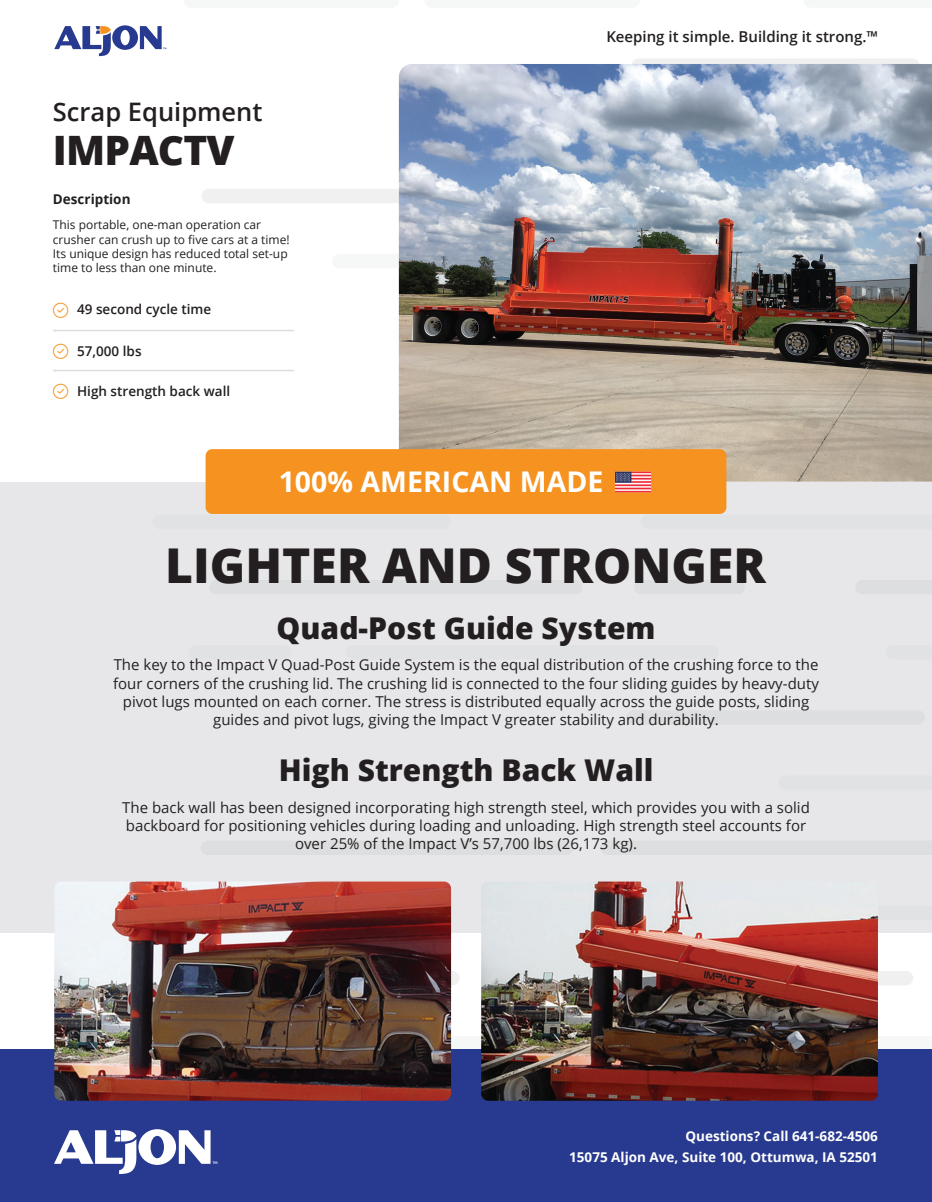
<style>
.page{position:relative;width:932px;height:1202px;background:#fff}
.page>*{position:absolute;margin:0;border:0;box-sizing:border-box;transform-origin:0 0}
.t1{font:800 48px "Open Sans";color:#231f20}
.t2{font:800 40.5px "Open Sans";letter-spacing:-.02em;color:#231f20}
.t3{font:800 30px "Open Sans";color:#231f20}
.t4{font:700 28.5px "Open Sans";color:#fff}
.t5{font:600 25.5px "Open Sans";color:#231f20}
.t6{font:15px/18px "Open Sans";color:#231f20;text-align:center}
.t7{font:600 15px "Open Sans";color:#231f20}
.t8{font:700 13.5px/21px "Open Sans";color:#fff;text-align:right}
.t9{font:600 13.5px "Open Sans";color:#231f20}
.t10{font:700 13.5px "Open Sans";color:#231f20}
.t11{font:12px/14.4px "Open Sans";color:#231f20}
</style>
<div class="page">
<div style="left:397px;top:1036px;width:158px;height:14px;background:#f0f1f1;border-radius:7px"></div>
<svg style="left:878px;top:1049px;width:54px;height:1px"></svg>
<div style="left:332px;top:254px;width:288px;height:14px;background:#f0f1f1;border-radius:7px"></div>
<div style="left:201px;top:189px;width:289px;height:14px;background:#f0f0f0;border-radius:7px"></div>
<div style="left:631px;top:58px;width:288px;height:15px;background:#f0f0f0;border-radius:7px"></div>
<div style="left:524px;top:971px;width:389px;height:14px;background:#f0f0f0;border-radius:7px"></div>
<svg style="left:332px;top:971px;width:127px;height:14px"></svg>
<div style="left:0;top:481px;width:932px;height:451px;background:#e7e7e9"></div>
<img style="left:399px;top:64px;width:533px;height:417px">
<div style="left:0;top:1050px;width:932px;height:152px;background:#283a8f"></div>
<img style="left:481px;top:881px;width:397px;height:219px">
<img style="left:54px;top:881px;width:397px;height:219px">
<hr style="left:53px;top:330px;width:241px;height:1px;background:#dcdddf">
<hr style="left:53px;top:370px;width:241px;height:1px;background:#dcdddf">
<div style="left:205px;top:449px;width:521px;height:65px;background:#f6921f;border-radius:7px"></div>
<svg style="left:54px;top:1129px;width:163px;height:45px"></svg>
<svg style="left:54px;top:25px;width:112px;height:31px"></svg>
<img style="left:614px;top:471px;width:38px;height:22px">
<h3 class="t5" style="left:53px;top:94px;width:211px">Scrap Equipment</h3>
<h2 class="t2" style="left:53px;top:119px;width:183px">IMPACTV</h2>
<p class="t10" style="left:53px;top:190px;width:79px">Description</p>
<p class="t11" style="left:53px;top:217px;width:238px">This portable, one-man operation car crusher can crush up to five cars at a time!<br>Its unique design has reduced total set-up time to less than one minute.</p>
<p class="t9" style="left:77px;top:300px;width:136px">49 second cycle time</p>
<p class="t9" style="left:77px;top:341px;width:66px">57,000 lbs</p>
<p class="t9" style="left:77px;top:381px;width:154px">High strength back wall</p>
<p class="t7" style="left:606px;top:26px;width:273px">Keeping it simple. Building it strong.™</p>
<h3 class="t4" style="left:279px;top:462px;width:326px">100% AMERICAN MADE</h3>
<h1 class="t1" style="left:165px;top:528px;width:602px">LIGHTER AND STRONGER</h1>
<h3 class="t3" style="left:276px;top:605px;width:380px">Quad-Post Guide System</h3>
<p class="t6" style="left:113px;top:655px;width:707px">The key to the Impact V Quad-Post Guide System is the equal distribution of the crushing force to the four corners of the crushing lid. The crushing lid is connected to the four sliding guides by heavy-duty pivot lugs mounted on each corner. The stress is distributed equally across the guide posts, sliding guides and pivot lugs, giving the Impact V greater stability and durability.</p>
<h3 class="t3" style="left:279px;top:747px;width:376px">High Strength Back Wall</h3>
<p class="t6" style="left:122px;top:798px;width:689px">The back wall has been designed incorporating high strength steel, which provides you with a solid backboard for positioning vehicles during loading and unloading. High strength steel accounts for over 25% of the Impact V’s 57,700 lbs (26,173 kg).</p>
<p class="t8" style="left:569px;top:1125px;width:310px">Questions? Call 641-682-4506<br>15075 Aljon Ave, Suite 100, Ottumwa, IA 52501</p>
</div>
